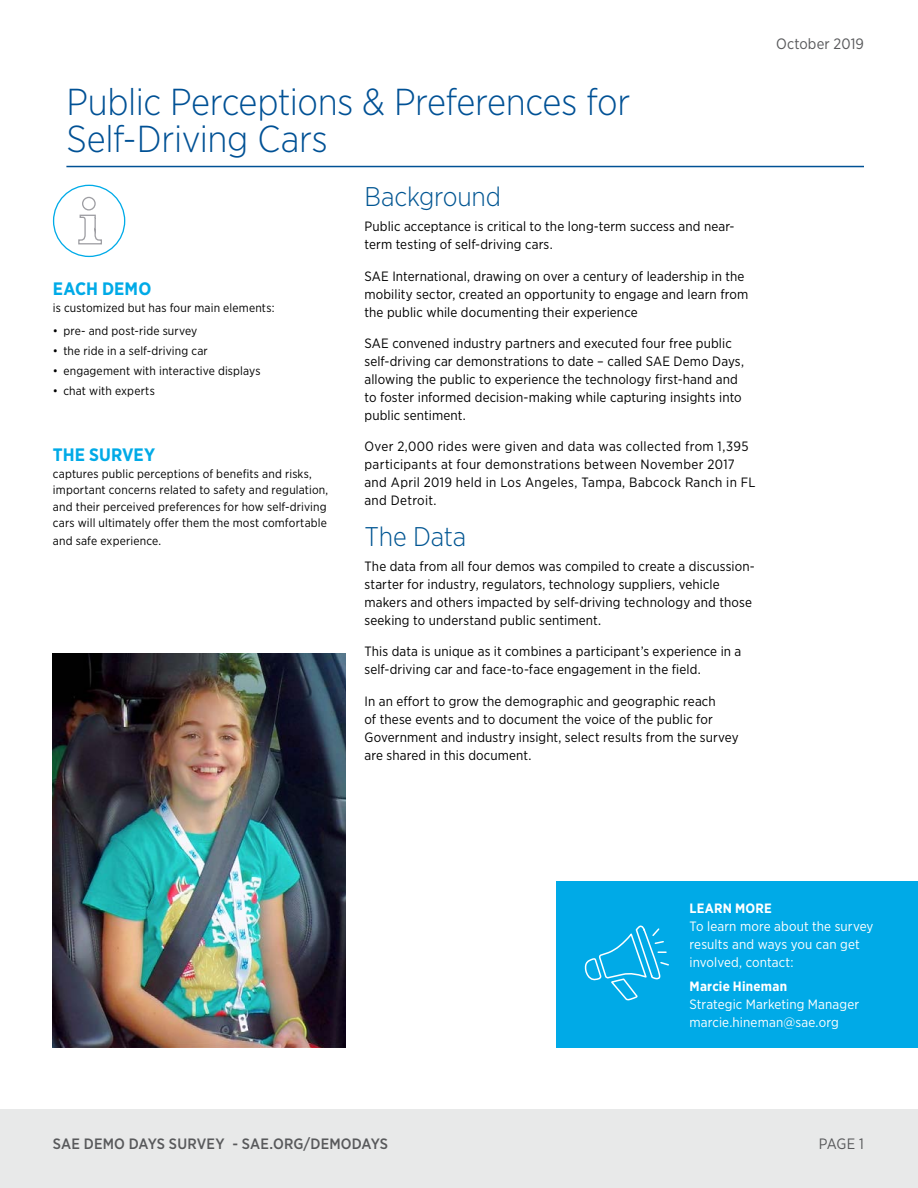
<style>
.page{position:relative;width:918px;height:1188px;background:#fff}
.page>*{position:absolute;margin:0;border:0;box-sizing:border-box;transform-origin:0 0}
.t1{font:300 37.5px/37.5px "Gotham Narrow";letter-spacing:-.01em;color:#005195}
.t2{font:300 27px "Gotham Narrow";letter-spacing:-.01em;color:#005592}
.t3{font:700 18px "Gotham Narrow";letter-spacing:.005em;color:#00aae7}
.t4{font:500 15px "Gotham Narrow";letter-spacing:.01em;color:#58595b}
.t5{font:15px "Gotham Narrow";letter-spacing:.005em;color:#58595b}
.t6{font:13.5px/18px "Gotham Narrow";letter-spacing:.01em;color:#000}
.t7{font:13.5px/18px "Gotham Narrow";letter-spacing:.01em;color:#fff}
.t8{font:700 13.5px "Gotham Narrow";letter-spacing:.02em;color:#fff}
.t9{font:12px/16.5px "Gotham Narrow";letter-spacing:.015em;color:#000}
</style>
<div class="page">
<div style="left:0;top:1109px;width:918px;height:79px;background:#e8e9e9"></div>
<hr style="left:66px;top:166px;width:798px;height:1px;background:#005195">
<img style="left:53px;top:653px;width:293px;height:395px">
<div style="left:556px;top:881px;width:362px;height:167px;background:#00aae7"></div>
<svg style="left:584px;top:926px;width:85px;height:74px"></svg>
<svg style="left:78px;top:196px;width:24px;height:49px"></svg>
<div style="left:53px;top:185px;width:72px;height:72px;border:1px solid #00abe8;border-radius:50%"></div>
<h1 class="t1" style="left:66px;top:82px;width:565px">Public Perceptions &amp; Preferences for<br>Self-Driving Cars</h1>
<h2 class="t2" style="left:364px;top:180px;width:138px">Background</h2>
<p class="t6" style="left:364px;top:217px;width:372px">Public acceptance is critical to the long-term success and near&shy;term testing of self-driving cars.</p>
<p class="t6" style="left:364px;top:267px;width:385px">SAE International, drawing on over a century of leadership in the mobility sector, created an opportunity to engage and learn from the public while documenting their experience</p>
<p class="t6" style="left:364px;top:334px;width:381px">SAE convened industry partners and executed four free public self-driving car demonstrations to date – called SAE Demo Days, allowing the public to experience the technology first-hand and to foster informed decision-making while capturing insights into public sentiment.</p>
<p class="t6" style="left:364px;top:437px;width:393px">Over 2,000 rides were given and data was collected from 1,395 participants at four demonstrations between November 2017 and April 2019 held in Los Angeles, Tampa, Babcock Ranch in FL and Detroit.</p>
<h2 class="t2" style="left:364px;top:520px;width:103px">The Data</h2>
<p class="t6" style="left:364px;top:557px;width:392px">The data from all four demos was compiled to create a discussion&shy;starter for industry, regulators, technology suppliers, vehicle makers and others impacted by self-driving technology and those seeking to understand public sentiment.</p>
<p class="t6" style="left:364px;top:642px;width:378px">This data is unique as it combines a participant’s experience in a self-driving car and face-to-face engagement in the field.</p>
<p class="t6" style="left:364px;top:692px;width:376px">In an effort to grow the demographic and geographic reach<br>of these events and to document the voice of the public for Government and industry insight, select results from the survey are shared in this document.</p>
<h3 class="t3" style="left:53px;top:277px;width:100px">EACH DEMO</h3>
<p class="t9" style="left:53px;top:299px;width:223px">is customized but has four main elements:</p>
<p class="t9" style="left:53px;top:322px;width:146px">• pre- and post-ride survey</p>
<p class="t9" style="left:53px;top:342px;width:156px">• the ride in a self-driving car</p>
<p class="t9" style="left:53px;top:362px;width:209px">• engagement with interactive displays</p>
<p class="t9" style="left:53px;top:382px;width:104px">• chat with experts</p>
<h3 class="t3" style="left:53px;top:444px;width:104px">THE SURVEY</h3>
<p class="t9" style="left:53px;top:465px;width:277px">captures public perceptions of benefits and risks, important concerns related to safety and regulation, and their perceived preferences for how self-driving cars will ultimately offer them the most comfortable</p>
<p class="t9" style="left:53px;top:533px;width:110px">and safe experience.</p>
<p class="t5" style="left:776px;top:34px;width:89px">October 2019</p>
<p class="t8" style="left:690px;top:899px;width:84px">LEARN MORE</p>
<p class="t7" style="left:690px;top:917px;width:185px">To learn more about the survey results and ways you can get involved, contact:</p>
<p class="t8" style="left:690px;top:978px;width:99px">Marcie Hineman</p>
<p class="t7" style="left:690px;top:995px;width:171px">Strategic Marketing Manager marcie.hineman@sae.org</p>
<p class="t4" style="left:53px;top:1134px;width:337px">SAE DEMO DAYS SURVEY - SAE.ORG/DEMODAYS</p>
<p class="t5" style="left:819px;top:1135px;width:47px">PAGE 1</p>
</div>
